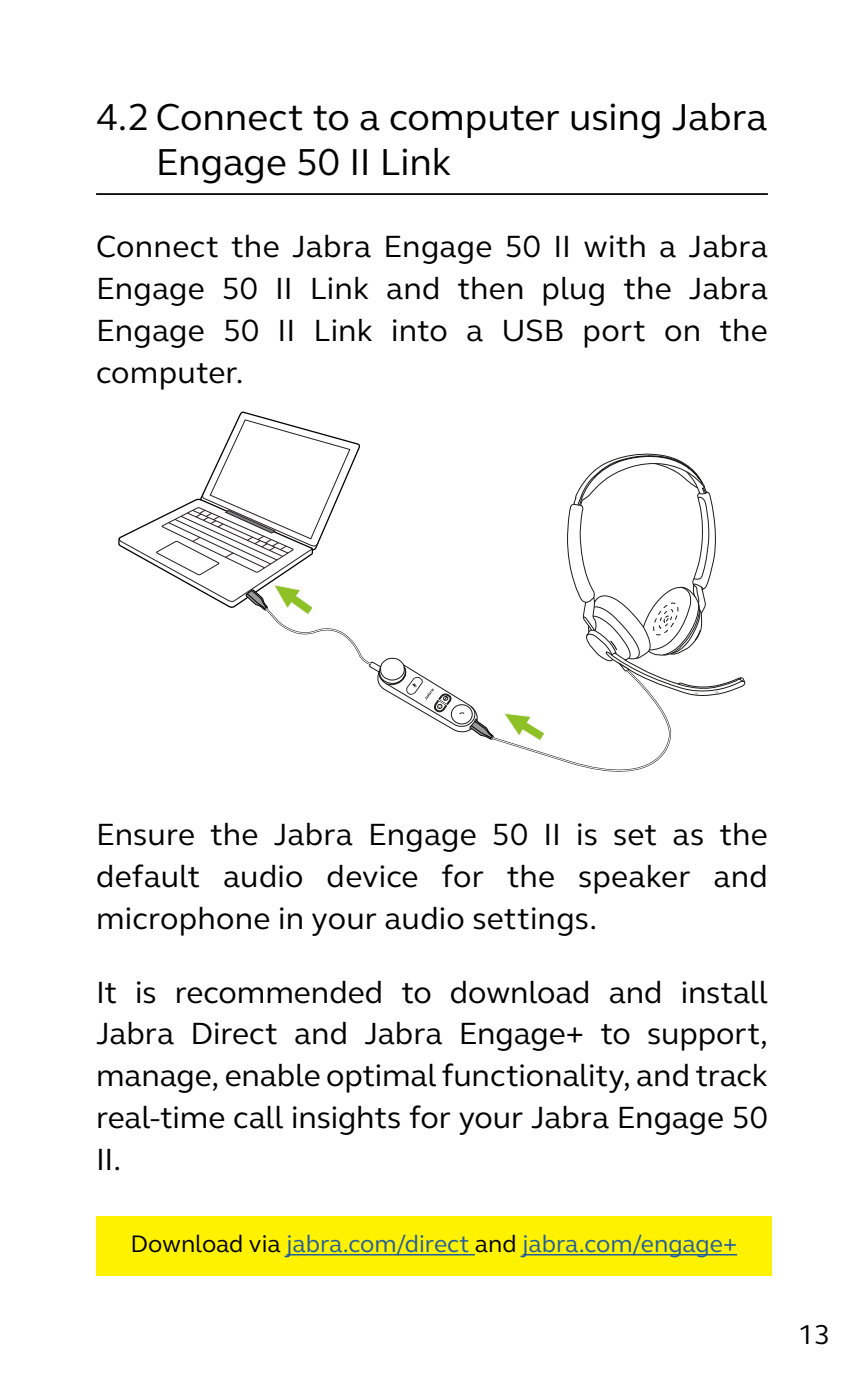
<style>
.page{position:relative;width:864px;height:1389px;background:#fff}
.page>*{position:absolute;margin:0;border:0;box-sizing:border-box;transform-origin:0 0}
.t1{font:38.5px/45.5px "GN Elliot";color:#000}
.t2{font:31.5px/42px "GN Elliot";color:#000;text-align:justify}
.t3{font:28px "GN Elliot";color:#000}
.t4{font:24.5px "GN Elliot";color:#215e9e}
.s1{color:#000}
</style>
<div class="page">
<hr style="left:96px;top:193px;width:671px;height:2px;background:#000">
<svg style="left:118px;top:411px;width:627px;height:361px"></svg>
<div style="left:96px;top:1216px;width:675px;height:59px;background:#fff200"></div>
<hr style="left:286px;top:1254px;width:188px;height:1px;background:#215e9e">
<hr style="left:522px;top:1254px;width:214px;height:1px;background:#215e9e">
<p class="t1" style="left:156px;top:93px;width:612px;text-indent:-60px">4.2Connect to a computer using Jabra<br>Engage 50 II Link</p>
<p class="t2" style="left:96px;top:225px;width:673px">Connect the Jabra Engage 50 II with a Jabra Engage 50 II Link and then plug the Jabra Engage 50 II Link into a USB port on the computer.</p>
<p class="t2" style="left:96px;top:813px;width:673px">Ensure the Jabra Engage 50 II is set as the default audio device for the speaker and microphone in your audio settings.</p>
<p class="t2" style="left:96px;top:970px;width:673px">It is recommended to download and install Jabra Direct and Jabra Engage+ to support, manage, enable optimal functionality, and track real-time call insights for your Jabra Engage 50<br>II.</p>
<p class="t4" style="left:130px;top:1228px;width:608px"><span class="s1">Download via</span> jabra.com/direct <span class="s1">and</span> jabra.com/engage+</p>
<p class="t3" style="left:797px;top:1316px;width:34px">13</p>
</div>
